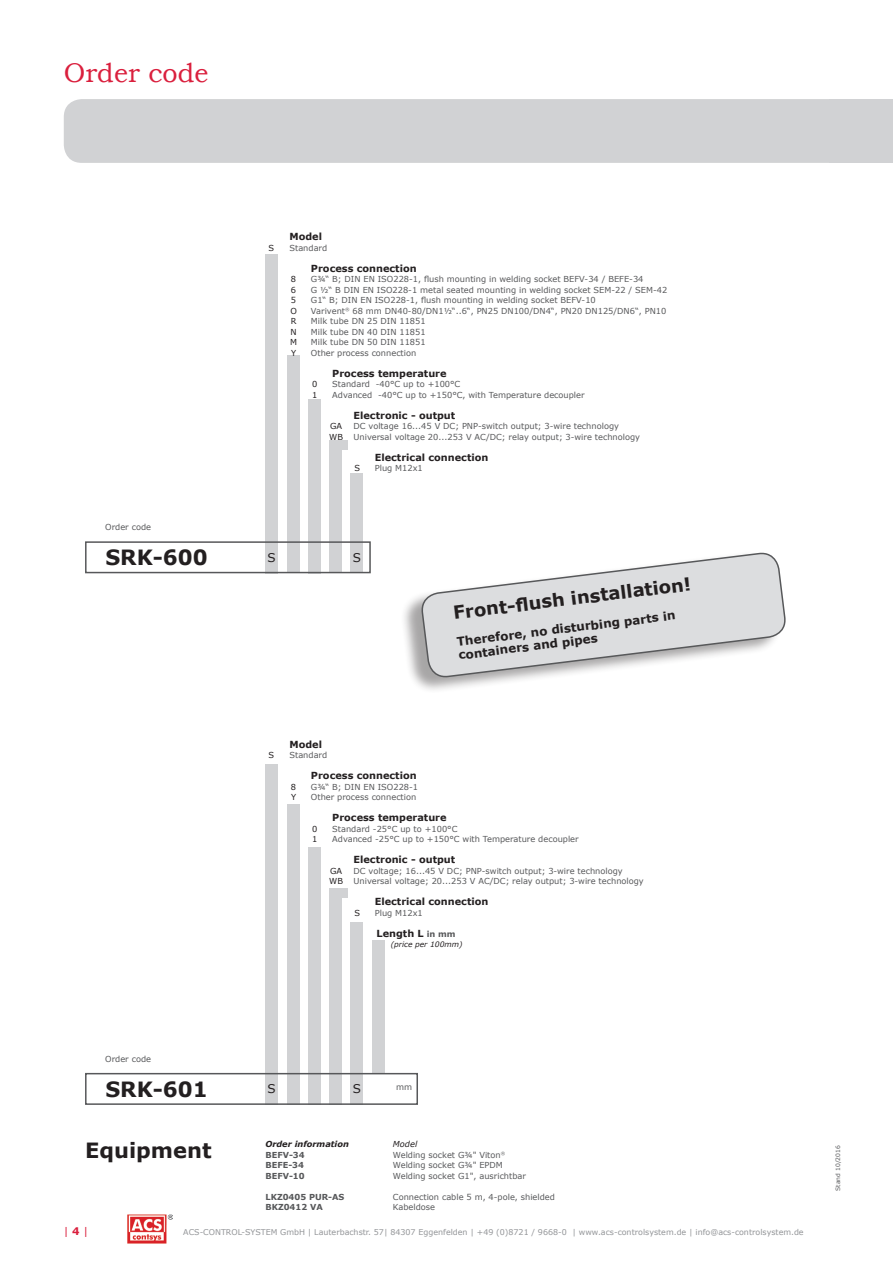
<style>
.page{position:relative;width:893px;height:1263px;background:#fff}
.page>*{position:absolute;margin:0;border:0;box-sizing:border-box;transform-origin:0 0}
.Produktbezeichnung{font:27px "Bookman Old Style";color:#da1f3d}
.Headline{font:700 21px "Verdana";color:#231f20}
.Bestellcode{font:700 21px "Verdana";color:#231f20}
.Headline-2{font:700 18px "Verdana";color:#231f20}
.Headline-3{font:700 12px "Verdana";color:#231f20}
.Headline-4{font:12px "Verdana";color:#231f20}
.Adresszeile{font:10.5px "Verdana";color:#da1f3d}
.Tab_05{font:700 9.75px "Verdana";color:#231f20}
.Tab_03{font:700 9.75px "Verdana";color:#231f20}
.Tab_02{font:700 9.75px "Verdana";color:#231f20}
.Tab_04{font:700 9.75px "Verdana";color:#231f20}
.Tab_06{font:700 9.75px "Verdana";color:#231f20}
.Tab_01{font:700 9.75px "Verdana";color:#231f20}
.Tab_02-2{font:8.25px "Verdana";color:#57585a}
.Tab_04-2{font:8.25px "Verdana";color:#57585a}
.Tab_03-2{font:8.25px "Verdana";color:#57585a}
.Tab_02-3{font:700 8.25px "Verdana";color:#57585a}
.Bestellcode-2{font:8.25px "Verdana";color:#57585a}
.Tab_05-2{font:8.25px "Verdana";color:#57585a}
.Tab_01-2{font:8.25px "Verdana";color:#57585a}
.Tab_02-4{font:italic 700 8.25px "Verdana";color:#231f20}
.Tab_02-5{font:8.25px "Verdana";color:#231f20}
.Tab_04-3{font:8.25px "Verdana";color:#231f20}
.Tab_02-6{font:italic 8.25px "Verdana";color:#231f20}
.Tab_03-3{font:8.25px "Verdana";color:#231f20}
.Tab_01-3{font:8.25px "Verdana";color:#231f20}
.Tab_05-3{font:8.25px "Verdana";color:#231f20}
.Adresszeile-2{font:7.95px "Verdana";color:#939598}
.Tab_06-2{font:italic 7.5px "Verdana";color:#231f20}
.t1{font:6px "Verdana";color:#57585a}
.s1{font-size:8.25px;color:#57585a}
.s2{font-weight:700}
</style>
<div class="page">
<div style="left:64px;top:99px;width:829px;height:64px;background:#d1d2d4;border-radius:18px"></div>
<div style="left:829px;top:99px;width:64px;height:64px;background:#d1d2d4"></div>
<img style="left:127px;top:1214px;width:45px;height:30px">
<div style="left:265px;top:254px;width:13px;height:319px;background:#d1d2d4"></div>
<div style="left:287px;top:356px;width:12px;height:217px;background:#d1d2d4"></div>
<div style="left:308px;top:399px;width:13px;height:174px;background:#d1d2d4"></div>
<div style="left:329px;top:440px;width:13px;height:133px;background:#d1d2d4"></div>
<div style="left:350px;top:474px;width:13px;height:99px;background:#d1d2d4"></div>
<div style="left:265px;top:764px;width:13px;height:341px;background:#d1d2d4"></div>
<div style="left:287px;top:804px;width:12px;height:301px;background:#d1d2d4"></div>
<div style="left:308px;top:847px;width:13px;height:258px;background:#d1d2d4"></div>
<div style="left:329px;top:888px;width:13px;height:217px;background:#d1d2d4"></div>
<div style="left:350px;top:922px;width:13px;height:183px;background:#d1d2d4"></div>
<div style="left:372px;top:940px;width:12px;height:133px;background:#d1d2d4"></div>
<div style="left:329px;top:440px;width:19px;height:10px;background:#d1d2d4"></div>
<div style="left:329px;top:888px;width:19px;height:10px;background:#d1d2d4"></div>
<div style="left:85px;top:541px;width:286px;height:32px;border:2px solid #57585a"></div>
<div style="left:85px;top:1073px;width:333px;height:32px;border:2px solid #57585a"></div>
<div style="left:399px;top:551px;width:382px;height:142px;background:#231f20;opacity:.4"></div>
<svg style="left:420px;top:551px;width:366px;height:134px"></svg>
<p class="Produktbezeichnung" style="left:64px;top:55px;width:146px">Order code</p>
<p class="Bestellcode-2" style="left:105px;top:522px;width:47px">Order code</p>
<p class="Headline" style="left:105px;top:543px;width:104px">SRK-600</p>
<p class="Tab_01" style="left:289px;top:230px;width:34px">Model</p>
<p class="Tab_01-3" style="left:268px;top:242px;width:7px">S</p>
<p class="Tab_01-2" style="left:289px;top:242px;width:39px">Standard</p>
<p class="Tab_02" style="left:311px;top:261px;width:107px">Process connection</p>
<p class="Tab_02-5" style="left:291px;top:273px;width:7px">8</p>
<p class="Tab_02-2" style="left:311px;top:273px;width:334px">G¾“ B; DIN EN ISO228-1, flush mounting in welding socket BEFV-34 / BEFE-34</p>
<p class="Tab_02-5" style="left:291px;top:284px;width:7px">6</p>
<p class="Tab_02-2" style="left:311px;top:284px;width:358px">G ½“ B DIN EN ISO228-1 metal seated mounting in welding socket SEM-22 / SEM-42</p>
<p class="Tab_02-5" style="left:291px;top:294px;width:7px">5</p>
<p class="Tab_02-2" style="left:311px;top:294px;width:286px">G1“ B; DIN EN ISO228-1, flush mounting in welding socket BEFV-10</p>
<p class="Tab_02-5" style="left:290px;top:305px;width:8px">O</p>
<p class="Tab_02-2" style="left:311px;top:305px;width:357px">Varivent<sup>®</sup> 68 mm DN40-80/DN1½“..6“, PN25 DN100/DN4“, PN20 DN125/DN6“, PN10</p>
<p class="Tab_02-5" style="left:291px;top:315px;width:7px">R</p>
<p class="Tab_02-2" style="left:311px;top:315px;width:116px">Milk tube DN 25 DIN 11851</p>
<p class="Tab_02-5" style="left:290px;top:326px;width:8px">N</p>
<p class="Tab_02-2" style="left:311px;top:326px;width:116px">Milk tube DN 40 DIN 11851</p>
<p class="Tab_02-5" style="left:290px;top:336px;width:8px">M</p>
<p class="Tab_02-2" style="left:311px;top:336px;width:116px">Milk tube DN 50 DIN 11851</p>
<p class="Tab_02-5" style="left:291px;top:347px;width:7px">Y</p>
<p class="Tab_02-2" style="left:311px;top:347px;width:107px">Other process connection</p>
<p class="Tab_03" style="left:332px;top:366px;width:116px">Process temperature</p>
<p class="Tab_03-3" style="left:312px;top:378px;width:7px">0</p>
<p class="Tab_03-2" style="left:332px;top:378px;width:130px">Standard -40°C up to +100°C</p>
<p class="Tab_03-3" style="left:312px;top:389px;width:7px">1</p>
<p class="Tab_03-2" style="left:332px;top:389px;width:254px">Advanced -40°C up to +150°C, with Temperature decoupler</p>
<p class="Tab_04" style="left:353px;top:408px;width:103px">Electronic - output</p>
<p class="Tab_04-3" style="left:330px;top:420px;width:14px">GA</p>
<p class="Tab_04-2" style="left:353px;top:420px;width:267px">DC voltage 16...45 V DC; PNP-switch output; 3-wire technology</p>
<p class="Tab_04-3" style="left:329px;top:431px;width:15px">WB</p>
<p class="Tab_04-2" style="left:353px;top:431px;width:288px">Universal voltage 20...253 V AC/DC; relay output; 3-wire technology</p>
<p class="Tab_05" style="left:375px;top:450px;width:115px">Electrical connection</p>
<p class="Tab_05-3" style="left:355px;top:462px;width:7px">S</p>
<p class="Tab_05-2" style="left:375px;top:462px;width:50px">Plug M12x1</p>
<p class="Headline-4" style="left:268px;top:550px;width:10px">S</p>
<p class="Headline-4" style="left:353px;top:549px;width:10px">S</p>
<p class="Tab_01" style="left:289px;top:737px;width:34px">Model</p>
<p class="Headline-2" style="left:452px;top:600px;width:241px;rotate:-7deg">Front-fl ush installation!</p>
<p class="Headline-3" style="left:456px;top:633px;width:222px;rotate:-7deg">Therefore, no disturbing parts in</p>
<p class="Headline-3" style="left:458px;top:647px;width:142px;rotate:-7deg">containers and pipes</p>
<p class="Tab_01-3" style="left:268px;top:750px;width:7px">S</p>
<p class="Tab_01-2" style="left:289px;top:750px;width:39px">Standard</p>
<p class="Tab_02" style="left:311px;top:769px;width:107px">Process connection</p>
<p class="Tab_02-5" style="left:291px;top:781px;width:7px">8</p>
<p class="Tab_02-2" style="left:311px;top:781px;width:109px">G¾“ B; DIN EN ISO228-1</p>
<p class="Tab_02-5" style="left:291px;top:792px;width:7px">Y</p>
<p class="Tab_02-2" style="left:311px;top:792px;width:107px">Other process connection</p>
<p class="Tab_03" style="left:332px;top:811px;width:116px">Process temperature</p>
<p class="Tab_03-3" style="left:312px;top:823px;width:7px">0</p>
<p class="Tab_03-2" style="left:332px;top:823px;width:127px">Standard -25°C up to +100°C</p>
<p class="Tab_03-3" style="left:312px;top:834px;width:7px">1</p>
<p class="Tab_03-2" style="left:332px;top:834px;width:248px">Advanced -25°C up to +150°C with Temperature decoupler</p>
<p class="Tab_04" style="left:353px;top:853px;width:103px">Electronic - output</p>
<p class="Tab_04-3" style="left:330px;top:865px;width:14px">GA</p>
<p class="Tab_04-2" style="left:353px;top:865px;width:271px">DC voltage; 16...45 V DC; PNP-switch output; 3-wire technology</p>
<p class="Tab_04-3" style="left:329px;top:876px;width:15px">WB</p>
<p class="Tab_04-2" style="left:353px;top:876px;width:292px">Universal voltage; 20...253 V AC/DC; relay output; 3-wire technology</p>
<p class="Tab_05" style="left:375px;top:895px;width:115px">Electrical connection</p>
<p class="Tab_05-3" style="left:355px;top:907px;width:7px">S</p>
<p class="Tab_05-2" style="left:375px;top:907px;width:50px">Plug M12x1</p>
<p class="Tab_06" style="left:376px;top:926px;width:81px">Length L <span class="s1">in mm</span></p>
<p class="Tab_06-2" style="left:391px;top:939px;width:73px">(price per 100mm)</p>
<p class="Bestellcode-2" style="left:105px;top:1053px;width:47px">Order code</p>
<p class="Headline" style="left:105px;top:1074px;width:104px">SRK-601</p>
<p class="Headline-4" style="left:268px;top:1081px;width:10px">S</p>
<p class="Headline-4" style="left:353px;top:1081px;width:10px">S</p>
<p class="Bestellcode-2" style="left:396px;top:1081px;width:18px">mm</p>
<p class="Bestellcode" style="left:85px;top:1135px;width:128px">Equipment</p>
<p class="Tab_02-4" style="left:265px;top:1138px;width:85px">Order information</p>
<p class="Tab_02-6" style="left:393px;top:1138px;width:26px">Model</p>
<p class="Tab_02-3" style="left:265px;top:1149px;width:41px">BEFV-34</p>
<p class="Tab_02-2" style="left:393px;top:1149px;width:114px">Welding socket G¾" Viton<sup>®</sup></p>
<p class="Tab_02-3" style="left:265px;top:1159px;width:40px">BEFE-34</p>
<p class="Tab_02-2" style="left:393px;top:1159px;width:111px">Welding socket G¾" EPDM</p>
<p class="Tab_02-3" style="left:265px;top:1170px;width:41px">BEFV-10</p>
<p class="Tab_02-2" style="left:393px;top:1170px;width:135px">Welding socket G1", ausrichtbar</p>
<p class="Tab_02-3" style="left:265px;top:1191px;width:81px">LKZ0405 PUR-AS</p>
<p class="Tab_02-2" style="left:393px;top:1191px;width:164px">Connection cable 5 m, 4-pole, shielded</p>
<p class="Tab_02-3" style="left:265px;top:1201px;width:59px">BKZ0412 VA</p>
<p class="Tab_02-2" style="left:393px;top:1201px;width:44px">Kabeldose</p>
<p class="Adresszeile" style="left:64px;top:1224px;width:26px">| <span class="s2">4</span> |</p>
<p class="Adresszeile-2" style="left:183px;top:1226px;width:622px">ACS-CONTROL-SYSTEM GmbH | Lauterbachstr. 57| 84307 Eggenfelden | +49 (0)8721 / 9668-0 | www.acs-controlsystem.de | info@acs-controlsystem.de</p>
<p class="t1" style="left:834px;top:1191px;width:47px;rotate:-90deg">Stand 10/2016</p>
</div>
